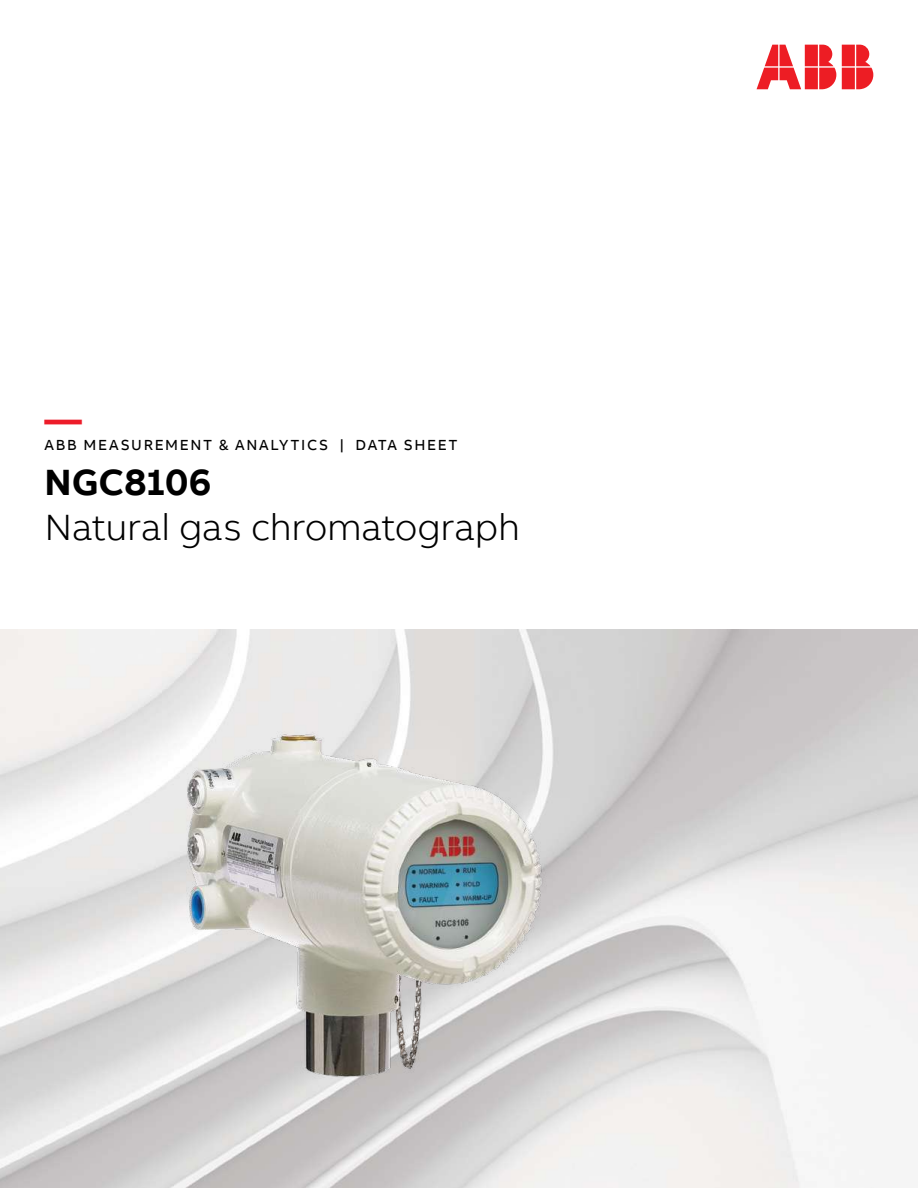
<style>
.page{position:relative;width:918px;height:1188px;background:#fff}
.page>*{position:absolute;margin:0;border:0;box-sizing:border-box;transform-origin:0 0}
.t1{font:300 37.5px "AB Bvoice";letter-spacing:-.01em;color:#000}
.t2{font:700 37.5px "AB Bvoice";letter-spacing:-.005em;color:#000}
.t3{font:700 37.5px "AB Bvoice";color:#ed1c29}
.t4{font:15px "AB Bvoice";letter-spacing:.11em;color:#000}
</style>
<div class="page">
<svg style="left:757px;top:45px;width:116px;height:44px"></svg>
<img style="left:134px;top:709px;width:439px;height:463px">
<h1 class="t3" style="left:45px;top:395px;width:39px">—</h1>
<p class="t4" style="left:45px;top:436px;width:414px">ABB MEASUREMENT &amp; ANALYTICS | DATA SHEET</p>
<h1 class="t2" style="left:45px;top:458px;width:168px">NGC8106</h1>
<h1 class="t1" style="left:45px;top:505px;width:477px">Natural gas chromatograph</h1>
</div>
